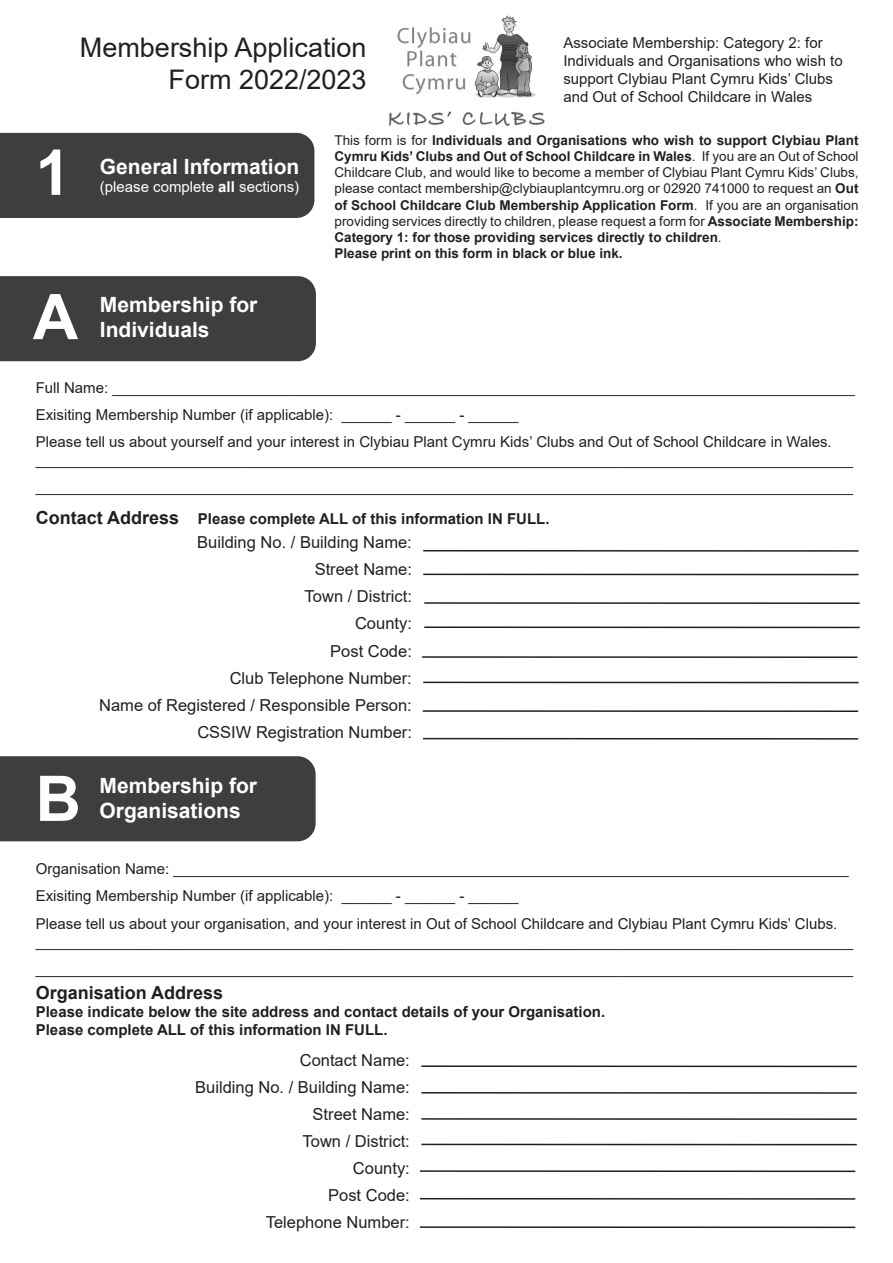
<style>
.page{position:relative;width:893px;height:1263px;background:#fff}
.page>*{position:absolute;margin:0;border:0;box-sizing:border-box;transform-origin:0 0}
.t1{font:700 63px "Arial";color:#fff}
.t2{font:27px/32.4px "Arial";color:#231f20;text-align:right}
.t3{font:700 21px "Arial";color:#fff}
.t4{font:700 18px "Arial";color:#231f20}
.t5{font:16.5px "Arial";color:#231f20}
.t6{font:15px/18px "Arial";color:#231f20}
.t7{font:700 15px "Arial";color:#231f20}
.t8{font:15px "Arial";color:#fff}
.t9{font:13.5px/16.2px "Arial";color:#231f20;text-align:justify}
.t10{font:700 13.5px "Arial";color:#231f20}
.s1{font-weight:700}
.s2{font-size:18px}
</style>
<div class="page">
<img style="left:389px;top:15px;width:156px;height:111px">
<div style="left:0;top:756px;width:316px;height:85px;background:#3e3e3f"></div>
<div style="left:0;top:276px;width:316px;height:85px;background:#3e3e3f"></div>
<div style="left:0;top:133px;width:314px;height:85px;background:#3e3e3f"></div>
<hr style="left:423px;top:738px;width:435px;height:1px;background:#231f20">
<hr style="left:423px;top:550px;width:435px;height:2px;background:#231f20">
<hr style="left:423px;top:682px;width:435px;height:1px;background:#231f20">
<hr style="left:424px;top:626px;width:436px;height:2px;background:#231f20">
<hr style="left:423px;top:574px;width:435px;height:1px;background:#231f20">
<hr style="left:423px;top:710px;width:435px;height:2px;background:#231f20">
<hr style="left:422px;top:656px;width:435px;height:2px;background:#231f20">
<hr style="left:424px;top:602px;width:436px;height:2px;background:#231f20">
<hr style="left:421px;top:1092px;width:436px;height:2px;background:#231f20">
<hr style="left:421px;top:1118px;width:436px;height:2px;background:#231f20">
<hr style="left:421px;top:1144px;width:436px;height:1px;background:#231f20">
<hr style="left:420px;top:1198px;width:435px;height:2px;background:#231f20">
<hr style="left:420px;top:1226px;width:435px;height:2px;background:#231f20">
<hr style="left:421px;top:1065px;width:436px;height:2px;background:#231f20">
<hr style="left:420px;top:1170px;width:435px;height:2px;background:#231f20">
<p class="t1" style="left:35px;top:128px;width:37px">1</p>
<h2 class="t2" style="left:80px;top:31px;width:288px">Membership Application<br>Form 2022/2023</h2>
<p class="t6" style="left:563px;top:33px;width:281px">Associate Membership: Category 2: for Individuals and Organisations who wish to support Clybiau Plant Cymru Kids’ Clubs and Out of School Childcare in Wales</p>
<p class="t3" style="left:100px;top:151px;width:201px">General Information</p>
<p class="t8" style="left:100px;top:176px;width:201px">(please complete <span class="s1">all</span> sections)</p>
<p class="t9" style="left:334px;top:132px;width:525px">This form is for <span class="s1">Individuals and Organisations who wish to support Clybiau Plant Cymru Kids’ Clubs and Out of School Childcare in Wales</span>. If you are an Out of School Childcare Club, and would like to become a member of Clybiau Plant Cymru Kids’ Clubs, please contact membership@clybiauplantcymru.org or 02920 741000 to request an <span class="s1">Out of School Childcare Club Membership Application Form</span>. If you are an organisation providing services directly to children, please request a form for <span class="s1">Associate Membership:<br>Category 1: for those providing services directly to children</span>.</p>
<p class="t10" style="left:334px;top:244px;width:290px">Please print on this form in black or blue ink.</p>
<p class="t1" style="left:33px;top:273px;width:47px">A</p>
<p class="t3" style="left:100px;top:290px;width:159px">Membership for</p>
<p class="t3" style="left:100px;top:315px;width:111px">Individuals</p>
<p class="t6" style="left:36px;top:378px;width:820px">Full Name: _________________________________________________________________________________________</p>
<p class="t6" style="left:36px;top:405px;width:484px">Exisiting Membership Number (if applicable): ______ - ______ - ______</p>
<p class="t6" style="left:36px;top:432px;width:797px">Please tell us about yourself and your interest in Clybiau Plant Cymru Kids’ Clubs and Out of School Childcare in Wales.</p>
<p class="t6" style="left:36px;top:450px;width:819px">__________________________________________________________________________________________________</p>
<p class="t6" style="left:36px;top:477px;width:819px">__________________________________________________________________________________________________</p>
<p class="t7" style="left:36px;top:508px;width:515px"><span class="s2">Contact Address</span> Please complete ALL of this information IN FULL.</p>
<p class="t5" style="left:197px;top:531px;width:216px">Building No. / Building Name:</p>
<p class="t5" style="left:315px;top:558px;width:99px">Street Name:</p>
<p class="t5" style="left:305px;top:585px;width:109px">Town / District:</p>
<p class="t5" style="left:355px;top:612px;width:58px">County:</p>
<p class="t5" style="left:330px;top:639px;width:83px">Post Code:</p>
<p class="t5" style="left:230px;top:666px;width:184px">Club Telephone Number:</p>
<p class="t5" style="left:99px;top:693px;width:314px">Name of Registered / Responsible Person:</p>
<p class="t5" style="left:197px;top:720px;width:216px">CSSIW Registration Number:</p>
<p class="t1" style="left:36px;top:754px;width:47px">B</p>
<p class="t3" style="left:100px;top:770px;width:159px">Membership for</p>
<p class="t3" style="left:100px;top:796px;width:143px">Organisations</p>
<p class="t6" style="left:36px;top:860px;width:815px">Organisation Name: _________________________________________________________________________________</p>
<p class="t6" style="left:36px;top:887px;width:484px">Exisiting Membership Number (if applicable): ______ - ______ - ______</p>
<p class="t6" style="left:36px;top:914px;width:803px">Please tell us about your organisation, and your interest in Out of School Childcare and Clybiau Plant Cymru Kids’ Clubs.</p>
<p class="t6" style="left:36px;top:932px;width:819px">__________________________________________________________________________________________________</p>
<p class="t6" style="left:36px;top:959px;width:819px">__________________________________________________________________________________________________</p>
<p class="t4" style="left:36px;top:980px;width:189px">Organisation Address</p>
<p class="t7" style="left:36px;top:1001px;width:571px">Please indicate below the site address and contact details of your Organisation.</p>
<p class="t7" style="left:36px;top:1019px;width:353px">Please complete ALL of this information IN FULL.</p>
<p class="t5" style="left:300px;top:1048px;width:112px">Contact Name:</p>
<p class="t5" style="left:195px;top:1075px;width:216px">Building No. / Building Name:</p>
<p class="t5" style="left:313px;top:1102px;width:99px">Street Name:</p>
<p class="t5" style="left:303px;top:1129px;width:109px">Town / District:</p>
<p class="t5" style="left:353px;top:1156px;width:58px">County:</p>
<p class="t5" style="left:328px;top:1183px;width:83px">Post Code:</p>
<p class="t5" style="left:266px;top:1210px;width:145px">Telephone Number:</p>
</div>
